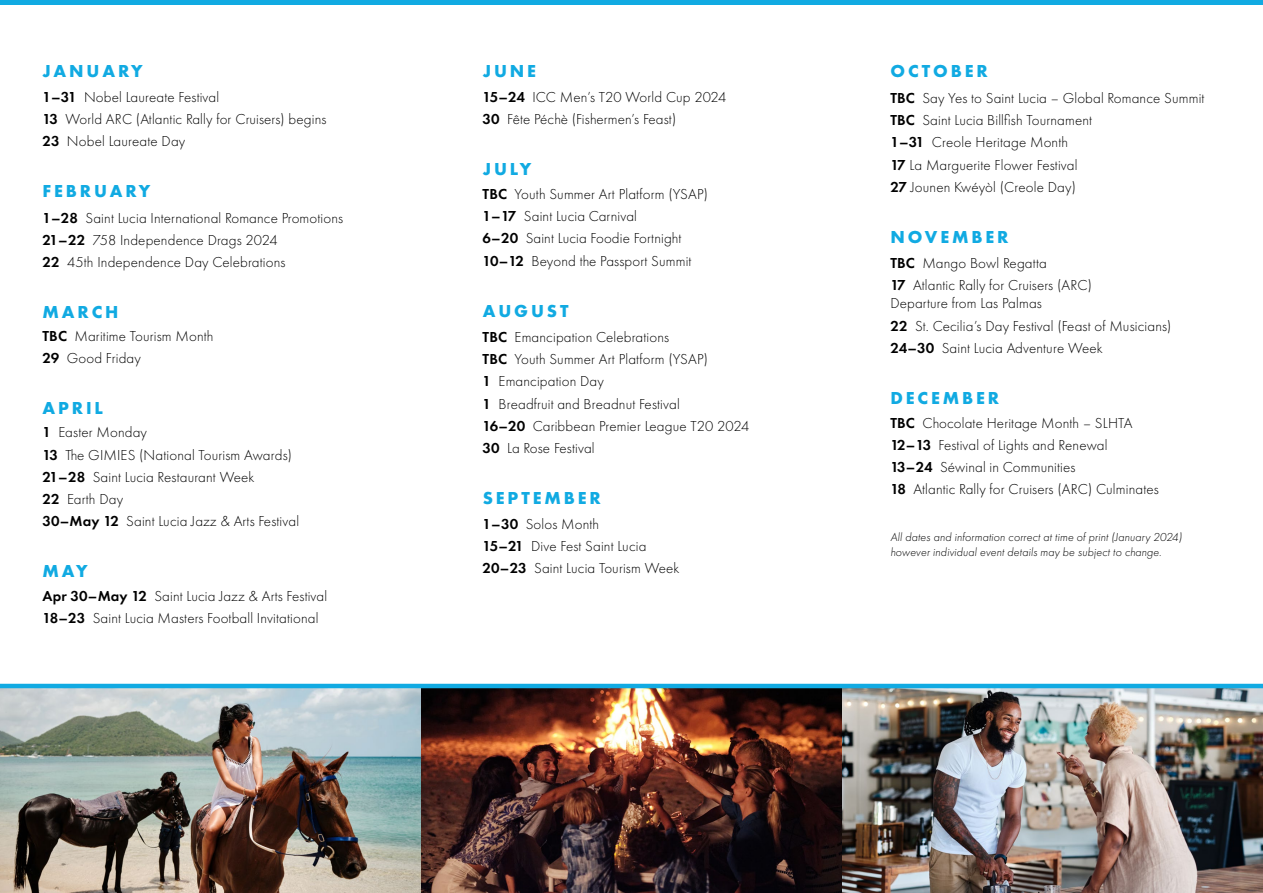
<style>
.page{position:relative;width:1263px;height:893px;background:#fff}
.page>*{position:absolute;margin:0;border:0;box-sizing:border-box;transform-origin:0 0}
.t1{font:700 18px "Futura PT";letter-spacing:.16em;color:#11aae2}
.t2{font:300 15px/22.2px "Futura PT";letter-spacing:.01em;color:#000}
.t3{font:italic 300 12px/15px "Futura PT";letter-spacing:.01em;color:#000}
.s1{font-weight:600}
</style>
<div class="page">
<hr style="left:0;top:0;width:1263px;height:4px;background:#11aae2">
<img style="left:0;top:688px;width:1263px;height:205px">
<hr style="left:0;top:684px;width:1263px;height:4px;background:#11aae2">
<p class="t1" style="left:43px;top:59px;width:102px">JANUARY</p>
<p class="t2" style="left:43px;top:86px;width:285px"><span class="s1">1–31</span> Nobel Laureate Festival<br><span class="s1">13</span> World ARC (Atlantic Rally for Cruisers) begins<br><span class="s1">23</span> Nobel Laureate Day</p>
<p class="t1" style="left:43px;top:180px;width:109px">FEBRUARY</p>
<p class="t2" style="left:43px;top:207px;width:302px"><span class="s1">1–28</span> Saint Lucia International Romance Promotions<br><span class="s1">21–22</span> 758 Independence Drags 2024<br><span class="s1">22</span> 45th Independence Day Celebrations</p>
<p class="t1" style="left:43px;top:301px;width:77px">MARCH</p>
<p class="t2" style="left:43px;top:325px;width:172px"><span class="s1">TBC</span> Maritime Tourism Month<br><span class="s1">29</span> Good Friday</p>
<p class="t1" style="left:43px;top:396px;width:62px">APRIL</p>
<p class="t2" style="left:43px;top:421px;width:258px"><span class="s1">1</span> Easter Monday<br><span class="s1">13</span> The GIMIES (National Tourism Awards)<br><span class="s1">21–28</span> Saint Lucia Restaurant Week<br><span class="s1">22</span> Earth Day<br><span class="s1">30–May 12</span> Saint Lucia Jazz &amp; Arts Festival</p>
<p class="t1" style="left:43px;top:560px;width:47px">MAY</p>
<p class="t2" style="left:43px;top:585px;width:286px"><span class="s1">Apr 30–May 12</span> Saint Lucia Jazz &amp; Arts Festival<br><span class="s1">18–23</span> Saint Lucia Masters Football Invitational</p>
<p class="t1" style="left:483px;top:59px;width:55px">JUNE</p>
<p class="t2" style="left:483px;top:86px;width:245px"><span class="s1">15–24</span> ICC Men’s T20 World Cup 2024<br><span class="s1">30</span> Fête Péchè (Fishermen’s Feast)</p>
<p class="t1" style="left:483px;top:157px;width:50px">JULY</p>
<p class="t2" style="left:483px;top:183px;width:227px"><span class="s1">TBC</span> Youth Summer Art Platform (YSAP)<br><span class="s1">1–17</span> Saint Lucia Carnival<br><span class="s1">6–20</span> Saint Lucia Foodie Fortnight<br><span class="s1">10–12</span> Beyond the Passport Summit</p>
<p class="t1" style="left:483px;top:299px;width:87px">AUGUST</p>
<p class="t2" style="left:483px;top:326px;width:268px"><span class="s1">TBC</span> Emancipation Celebrations<br><span class="s1">TBC</span> Youth Summer Art Platform (YSAP)<br><span class="s1">1</span> Emancipation Day<br><span class="s1">1</span> Breadfruit and Breadnut Festival<br><span class="s1">16–20</span> Caribbean Premier League T20 2024<br><span class="s1">30</span> La Rose Festival</p>
<p class="t1" style="left:483px;top:486px;width:120px">SEPTEMBER</p>
<p class="t2" style="left:483px;top:513px;width:198px"><span class="s1">1–30</span> Solos Month<br><span class="s1">15–21</span> Dive Fest Saint Lucia<br><span class="s1">20–23</span> Saint Lucia Tourism Week</p>
<p class="t1" style="left:890px;top:59px;width:99px">OCTOBER</p>
<p class="t2" style="left:890px;top:87px;width:316px"><span class="s1">TBC</span> Say Yes to Saint Lucia – Global Romance Summit <span class="s1">TBC</span> Saint Lucia Billfish Tournament<br><span class="s1">1–31</span> Creole Heritage Month<br><span class="s1">17</span> La Marguerite Flower Festival<br><span class="s1">27</span> Jounen Kwéyòl (Creole Day)</p>
<p class="t1" style="left:890px;top:226px;width:119px">NOVEMBER</p>
<p class="t2" style="left:890px;top:252px;width:203px"><span class="s1">TBC</span> Mango Bowl Regatta<br><span class="s1">17</span> Atlantic Rally for Cruisers (ARC)</p>
<p class="t2" style="left:890px;top:292px;width:283px">Departure from Las Palmas<br><span class="s1">22</span> St. Cecilia’s Day Festival (Feast of Musicians)<br><span class="s1">24–30</span> Saint Lucia Adventure Week</p>
<p class="t1" style="left:890px;top:386px;width:110px">DECEMBER</p>
<p class="t2" style="left:890px;top:412px;width:270px"><span class="s1">TBC</span> Chocolate Heritage Month – SLHTA <span class="s1">12–13</span> Festival of Lights and Renewal<br><span class="s1">13–24</span> Séwinal in Communities<br><span class="s1">18</span> Atlantic Rally for Cruisers (ARC) Culminates</p>
<p class="t3" style="left:890px;top:530px;width:293px">All dates and information correct at time of print (January 2024) however individual event details may be subject to change.</p>
</div>
